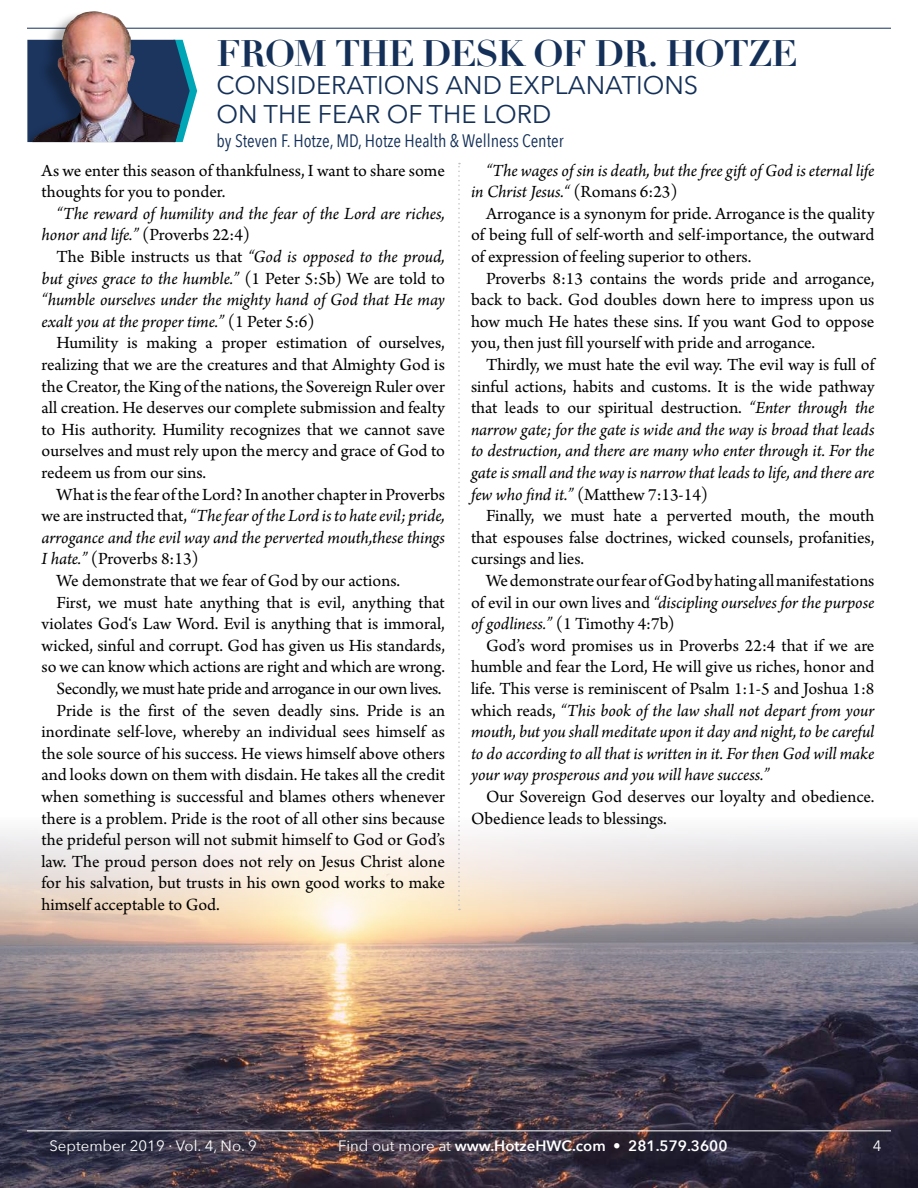
<style>
.page{position:relative;width:918px;height:1188px;background:#fff}
.page>*{position:absolute;margin:0;border:0;box-sizing:border-box;transform-origin:0 0}
.t1{font:700 36px "Didot";letter-spacing:-.03em;color:#143058}
.t2{font:25.5px/28.5px "Avenir Next";color:#143058}
.t3{font:18px/21.6px "Arno Pro";color:#000;text-align:justify}
.t4{font:italic 18px/21.6px "Arno Pro";letter-spacing:-.005em;color:#000;text-align:justify}
.t5{font:18px "Arno Pro";letter-spacing:-.025em;color:#000}
.t6{font:18px "Avenir Next Condensed";color:#143058}
.t7{font:600 15px "Avenir Next";color:#fff}
.t8{font:15px "Avenir Next";color:#fff}
.s1{font-style:normal}
.s2{font-style:italic}
.s3{font-weight:400}
</style>
<div class="page">
<img style="left:0;top:828px;width:918px;height:360px">
<hr style="left:27px;top:28px;width:864px;height:1px;background:#143058">
<svg style="left:458px;top:162px;width:2px;height:748px"></svg>
<svg style="left:27px;top:40px;width:170px;height:102px"></svg>
<div style="left:30px;top:10px;width:160px;height:132px;background:#000;opacity:.31"></div>
<img style="left:32px;top:11px;width:148px;height:131px">
<hr style="left:27px;top:1130px;width:864px;height:1px;background:#fff">
<h1 class="t1" style="left:217px;top:31px;width:583px">FROM THE DESK OF DR. HOTZE</h1>
<h2 class="t2" style="left:217px;top:70px;width:483px">CONSIDERATIONS AND EXPLANATIONS<br>ON THE FEAR OF THE LORD</h2>
<p class="t6" style="left:217px;top:125px;width:349px">by Steven F. Hotze, MD, Hotze Health &amp; Wellness Center</p>
<p class="t3" style="left:42px;top:160px;width:405px">As we enter this season of thankfulness, I want to share some thoughts for you to ponder.</p>
<p class="t4" style="left:42px;top:204px;width:405px;text-indent:15px">“The reward of humility and the fear of the Lord are riches, honor and life.” <span class="s1">(Proverbs 22:4)</span></p>
<p class="t4" style="left:42px;top:247px;width:405px;text-indent:15px"><span class="s1">The Bible instructs us that</span> “God is opposed to the proud, but gives grace to the humble.” <span class="s1">(1 Peter 5:5b) We are told to </span>“humble ourselves under the mighty hand of God that He may exalt you at the proper time.” <span class="s1">(1 Peter 5:6)</span></p>
<p class="t3" style="left:42px;top:333px;width:405px;text-indent:15px">Humility is making a proper estimation of ourselves, realizing that we are the creatures and that Almighty God is the Creator, the King of the nations, the Sovereign Ruler over all creation. He deserves our complete submission and fealty to His authority. Humility recognizes that we cannot save ourselves and must rely upon the mercy and grace of God to redeem us from our sins.</p>
<p class="t3" style="left:57px;top:484px;width:390px">What is the fear of the Lord? In another chapter in Proverbs</p>
<p class="t4" style="left:42px;top:506px;width:405px"><span class="s1">we are instructed that,</span> “The fear of the Lord is to hate evil; pride,</p>
<p class="t4" style="left:42px;top:528px;width:405px">arrogance and the evil way and the perverted mouth,these things</p>
<p class="t3" style="left:42px;top:549px;width:159px"><span class="s2">I hate.”</span> (Proverbs 8:13)</p>
<p class="t3" style="left:57px;top:571px;width:345px">We demonstrate that we fear of God by our actions.</p>
<p class="t3" style="left:57px;top:592px;width:390px">First, we must hate anything that is evil, anything that</p>
<p class="t3" style="left:42px;top:614px;width:405px">violates God‘s Law Word. Evil is anything that is immoral,</p>
<p class="t3" style="left:42px;top:636px;width:405px">wicked, sinful and corrupt. God has given us His standards,</p>
<p class="t3" style="left:42px;top:657px;width:405px">so we can know which actions are right and which are wrong.</p>
<p class="t5" style="left:57px;top:678px;width:387px">Secondly, we must hate pride and arrogance in our own lives.</p>
<p class="t3" style="left:57px;top:700px;width:390px">Pride is the first of the seven deadly sins. Pride is an</p>
<p class="t3" style="left:42px;top:722px;width:405px">inordinate self-love, whereby an individual sees himself as</p>
<p class="t3" style="left:42px;top:744px;width:405px">the sole source of his success. He views himself above others</p>
<p class="t3" style="left:42px;top:765px;width:405px">and looks down on them with disdain. He takes all the credit</p>
<p class="t3" style="left:42px;top:787px;width:405px">when something is successful and blames others whenever</p>
<p class="t3" style="left:42px;top:808px;width:405px">there is a problem. Pride is the root of all other sins because</p>
<p class="t3" style="left:42px;top:830px;width:405px">the prideful person will not submit himself to God or God’s</p>
<p class="t3" style="left:42px;top:852px;width:405px">law. The proud person does not rely on Jesus Christ alone</p>
<p class="t3" style="left:42px;top:873px;width:405px">for his salvation, but trusts in his own good works to make</p>
<p class="t3" style="left:42px;top:895px;width:180px">himself acceptable to God.</p>
<p class="t4" style="left:471px;top:160px;width:405px;text-indent:15px">“The wages of sin is death, but the free gift of God is eternal life in Christ Jesus.“ <span class="s1">(Romans 6:23)</span></p>
<p class="t3" style="left:471px;top:204px;width:405px;text-indent:15px">Arrogance is a synonym for pride. Arrogance is the quality of being full of self-worth and self-importance, the outward of expression of feeling superior to others.</p>
<p class="t3" style="left:471px;top:268px;width:405px;text-indent:15px">Proverbs 8:13 contains the words pride and arrogance, back to back. God doubles down here to impress upon us how much He hates these sins. If you want God to oppose you, then just fill yourself with pride and arrogance.</p>
<p class="t4" style="left:471px;top:355px;width:405px;text-indent:15px"><span class="s1">Thirdly, we must hate the evil way. The evil way is full of sinful actions, habits and customs. It is the wide pathway that leads to our spiritual destruction.</span> “Enter through the narrow gate; for the gate is wide and the way is broad that leads to destruction, and there are many who enter through it. For the gate is small and the way is narrow that leads to life, and there are few who find it.” <span class="s1">(Matthew 7:13-14)</span></p>
<p class="t3" style="left:471px;top:506px;width:405px;text-indent:15px">Finally, we must hate a perverted mouth, the mouth that espouses false doctrines, wicked counsels, profanities, cursings and lies.</p>
<p class="t3" style="left:471px;top:571px;width:405px;text-indent:15px">We demonstrate our fear of God by hating all manifestations of evil in our own lives and <span class="s2">“discipling ourselves for the purpose of godliness.”</span> (1 Timothy 4:7b)</p>
<p class="t4" style="left:471px;top:636px;width:405px;text-indent:15px"><span class="s1">God’s word promises us in Proverbs 22:4 that if we are humble and fear the Lord, He will give us riches, honor and life. This verse is reminiscent of Psalm 1:1-5 and Joshua 1:8 which reads,</span> “This book of the law shall not depart from your mouth, but you shall meditate upon it day and night, to be careful to do according to all that is written in it. For then God will make your way prosperous and you will have success.”</p>
<p class="t3" style="left:471px;top:787px;width:405px;text-indent:15px">Our Sovereign God deserves our loyalty and obedience.<br>Obedience leads to blessings.</p>
<p class="t8" style="left:50px;top:1134px;width:209px">September 2019 · Vol. 4, No. 9</p>
<p class="t7" style="left:338px;top:1133px;width:391px"><span class="s3">Find out more at</span> www.HotzeHWC.com • 281.579.3600</p>
<p class="t8" style="left:873px;top:1134px;width:10px">4</p>
</div>
